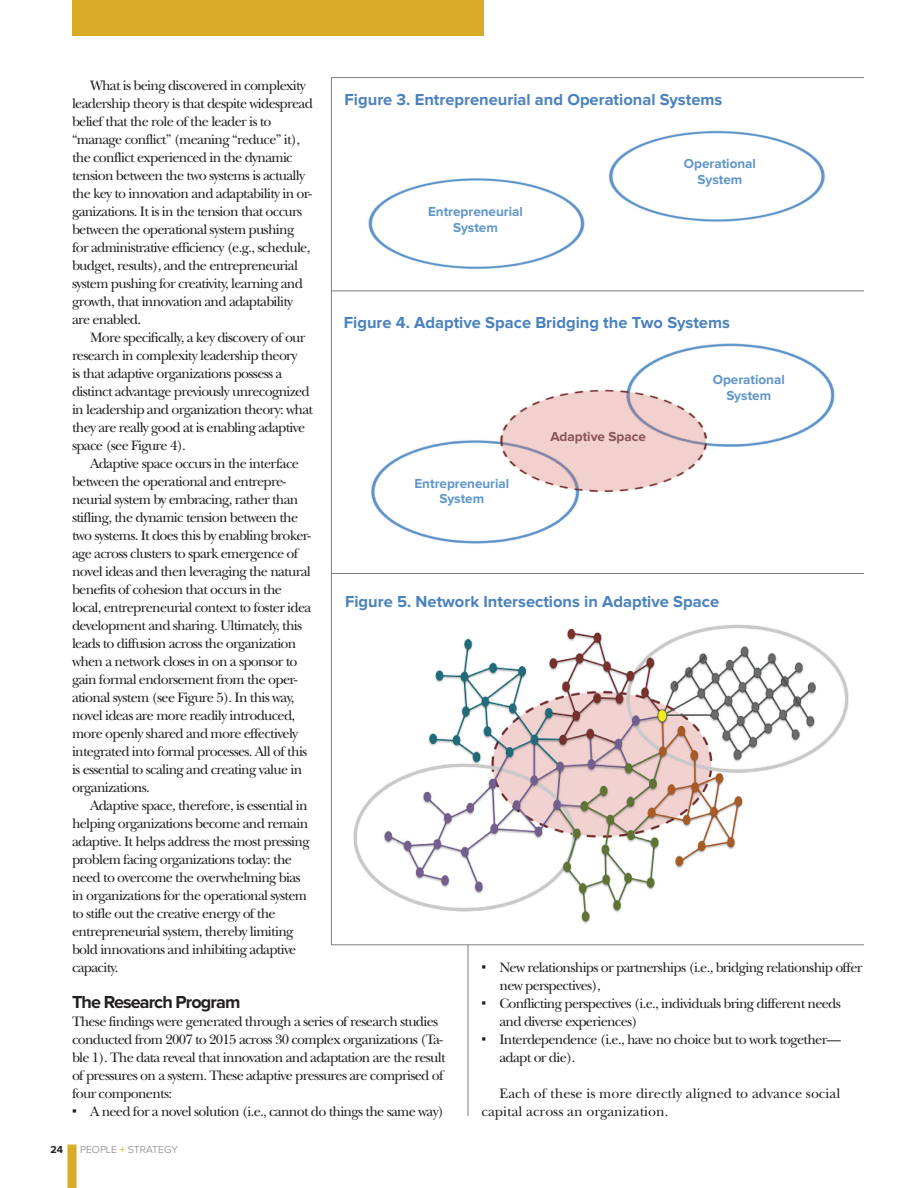
<style>
.page{position:relative;width:918px;height:1188px;background:#fff}
.page>*{position:absolute;margin:0;border:0;box-sizing:border-box;transform-origin:0 0}
.t1{font:700 18px "Proxima Nova";letter-spacing:-.05em;color:#231f20}
.t2{font:700 16.5px "Proxima Nova";color:#4a81bf}
.t3{font:14.25px/18px "New Baskerville Std";letter-spacing:-.05em;color:#231f20}
.t4{font:14.25px/18px "New Baskerville Std";color:#231f20}
.t5{font:700 13.5px/15.5px "Proxima Nova";color:#5f95ca;text-align:center}
.t6{font:700 13.5px "Proxima Nova";color:#855}
.t7{font:300 10.5px "Proxima Nova";color:#7c7d82}
.t8{font:700 10.5px "Proxima Nova";color:#231f20}
.s1{font-family:"Akzidenz Grotesk Pro"}
.s2{font-weight:400;color:#d9ab26}
</style>
<div class="page">
<div style="left:68px;top:1144px;width:8px;height:44px;background:#d9ab26"></div>
<div style="left:72px;top:0;width:412px;height:36px;background:#d9ab26"></div>
<hr style="left:468px;top:945px;width:1px;height:171px;background:#7c7d82">
<img style="left:368px;top:130px;width:457px;height:139px">
<div style="left:409px;top:205px;width:133px;height:36px;background:#fff"></div>
<div style="left:653px;top:157px;width:134px;height:36px;background:#fff"></div>
<img style="left:371px;top:343px;width:464px;height:201px">
<div style="left:398px;top:477px;width:128px;height:36px;background:#fff"></div>
<div style="left:698px;top:374px;width:102px;height:36px;background:#fff"></div>
<img style="left:353px;top:624px;width:496px;height:300px">
<hr style="left:331px;top:573px;width:533px;height:1px;background:#7c7d82">
<hr style="left:331px;top:291px;width:533px;height:1px;background:#7c7d82">
<hr style="left:331px;top:945px;width:533px;height:1px;background:#7c7d82">
<hr style="left:331px;top:78px;width:1px;height:867px;background:#7c7d82">
<hr style="left:331px;top:77px;width:533px;height:1px;background:#7c7d82">
<p class="t3" style="left:72px;top:76px;width:242px;text-indent:18px">What is being discovered in complexity leadership theory is that despite widespread belief that the role of the leader is to “manage conflict” (meaning “reduce” it), the conflict experienced in the dynamic tension between the two systems is actually the key to innovation and adaptability in or&shy;ganizations. It is in the tension that occurs between the operational system pushing for administrative efficiency (e.g., schedule, budget, results), and the entrepreneurial system pushing for creativity, learning and growth, that innovation and adaptability are enabled.</p>
<p class="t3" style="left:72px;top:328px;width:243px;text-indent:18px">More specifically, a key discovery of our research in complexity leadership theory<br>is that adaptive organizations possess a distinct advantage previously unrecognized in leadership and organization theory: what they are really good at is enabling adaptive space (see Figure 4).</p>
<p class="t3" style="left:72px;top:454px;width:241px;text-indent:18px">Adaptive space occurs in the interface between the operational and entrepre&shy;neurial system by embracing, rather than stifling, the dynamic tension between the two systems. It does this by enabling broker&shy;age across clusters to spark emergence of novel ideas and then leveraging the natural benefits of cohesion that occurs in the local, entrepreneurial context to foster idea development and sharing. Ultimately, this leads to diffusion across the organization when a network closes in on a sponsor to gain formal endorsement from the oper&shy;ational system (see Figure 5). In this way, novel ideas are more readily introduced, more openly shared and more effectively integrated into formal processes. All of this is essential to scaling and creating value in organizations.</p>
<p class="t3" style="left:72px;top:796px;width:239px;text-indent:18px">Adaptive space, therefore, is essential in helping organizations become and remain adaptive. It helps address the most pressing problem facing organizations today: the need to overcome the overwhelming bias in organizations for the operational system to stifle out the creative energy of the entrepreneurial system, thereby limiting bold innovations and inhibiting adaptive capacity.</p>
<p class="t1" style="left:72px;top:992px;width:170px">The Research Program</p>
<p class="t3" style="left:72px;top:1012px;width:375px">These findings were generated through a series of research studies conducted from 2007 to 2015 across 30 complex organizations (Ta&shy;ble 1). The data reveal that innovation and adaptation are the result of pressures on a system. These adaptive pressures are comprised of four components:</p>
<p class="t3" style="left:72px;top:1102px;width:374px"><span class="s1">•</span> A need for a novel solution (i.e., cannot do things the same way)</p>
<p class="t2" style="left:345px;top:90px;width:379px">Figure 3. Entrepreneurial and Operational Systems</p>
<p class="t5" style="left:684px;top:156px;width:74px">Operational<br>System</p>
<p class="t5" style="left:428px;top:204px;width:96px">Entrepreneurial<br>System</p>
<p class="t2" style="left:344px;top:313px;width:388px">Figure 4. Adaptive Space Bridging the Two Systems</p>
<p class="t5" style="left:713px;top:372px;width:74px">Operational<br>System</p>
<p class="t6" style="left:550px;top:429px;width:97px">Adaptive Space</p>
<p class="t5" style="left:414px;top:476px;width:96px">Entrepreneurial<br>System</p>
<p class="t2" style="left:345px;top:592px;width:376px">Figure 5. Network Intersections in Adaptive Space</p>
<p class="t3" style="left:500px;top:958px;width:364px;text-indent:-18px"><span class="s1">•</span> New relationships or partnerships (i.e., bridging relationship offer new perspectives),</p>
<p class="t3" style="left:500px;top:994px;width:343px;text-indent:-18px"><span class="s1">•</span> Conflicting perspectives (i.e., individuals bring different needs and diverse experiences)</p>
<p class="t3" style="left:500px;top:1030px;width:343px;text-indent:-18px"><span class="s1">•</span> Interdependence (i.e., have no choice but to work together— adapt or die).</p>
<p class="t4" style="left:482px;top:1084px;width:360px;text-indent:18px">Each of these is more directly aligned to advance social capital across an organization.</p>
<p class="t8" style="left:50px;top:1143px;width:14px">24</p>
<p class="t7" style="left:80px;top:1143px;width:99px">PEOPLE <span class="s2">+</span> STRATEGY</p>
</div>
